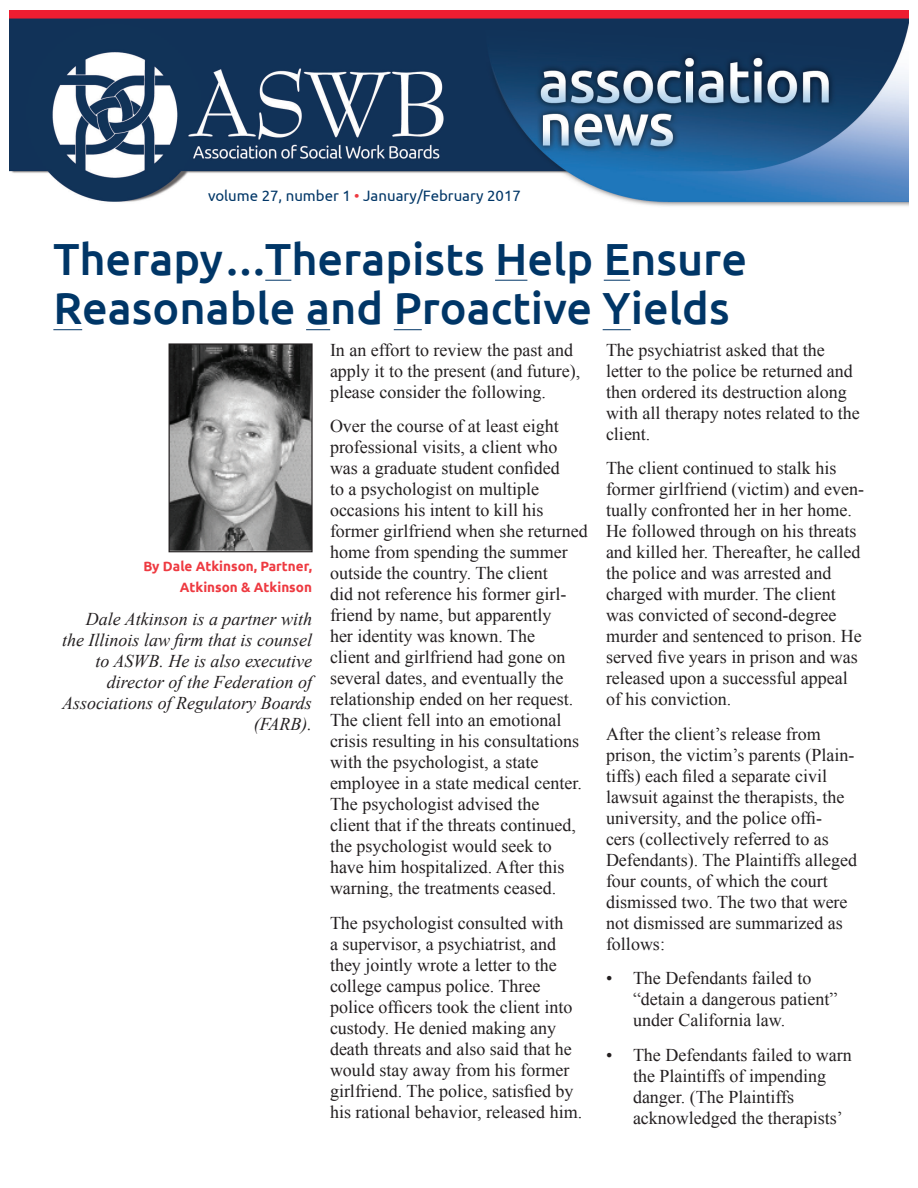
<style>
.page{position:relative;width:918px;height:1188px;background:#fff}
.page>*{position:absolute;margin:0;border:0;box-sizing:border-box;transform-origin:0 0}
.Headline{font:500 45px/49.5px "Ubuntu";color:#003667}
.t1{font:18px/21px "Times New Roman";color:#231f20}
.t2{font:italic 18px/21px "Times New Roman";color:#231f20;text-align:right}
.t3{font:15px "Ubuntu";color:#003667}
.Byline{font:700 13.5px/21px "Ubuntu";color:#ee3a41;text-align:right}
.s1{color:#ee3a41}
</style>
<div class="page">
<img style="left:9px;top:11px;width:900px;height:195px">
<img style="left:171px;top:345px;width:140px;height:205px">
<div style="left:169px;top:343px;width:144px;height:209px;border:1px solid #231f20"></div>
<svg style="left:265px;top:280px;width:26px;height:1px"></svg>
<hr style="left:495px;top:280px;width:32px;height:1px;background:#003667">
<svg style="left:604px;top:280px;width:26px;height:1px"></svg>
<svg style="left:53px;top:329px;width:29px;height:1px"></svg>
<svg style="left:306px;top:329px;width:24px;height:1px"></svg>
<svg style="left:394px;top:329px;width:28px;height:1px"></svg>
<svg style="left:603px;top:329px;width:28px;height:1px"></svg>
<p class="t3" style="left:208px;top:187px;width:314px">volume 27, number 1 <span class="s1">•</span> January/February 2017</p>
<p class="Headline" style="left:53px;top:232px;width:695px">Therapy…Therapists Help Ensure<br>Reasonable and Proactive Yields</p>
<p class="Byline" style="left:143px;top:555px;width:170px">By Dale Atkinson, Partner,<br>Atkinson &amp; Atkinson</p>
<p class="t2" style="left:62px;top:608px;width:252px">Dale Atkinson is a partner with the Illinois law firm that is counsel to ASWB. He is also executive director of the Federation of<br>Associations of Regulatory Boards (FARB).</p>
<p class="t1" style="left:330px;top:339px;width:252px">In an effort to review the past and apply it to the present (and future), please consider the following.</p>
<p class="t1" style="left:330px;top:415px;width:259px">Over the course of at least eight professional visits, a client who was a graduate student confided<br>to a psychologist on multiple occasions his intent to kill his former girlfriend when she returned home from spending the summer outside the country. The client<br>did not reference his former girl&shy;friend by name, but apparently<br>her identity was known. The<br>client and girlfriend had gone on several dates, and eventually the relationship ended on her request.<br>The client fell into an emotional crisis resulting in his consultations with the psychologist, a state employee in a state medical center.<br>The psychologist advised the<br>client that if the threats continued, the psychologist would seek to have him hospitalized. After this warning, the treatments ceased.</p>
<p class="t1" style="left:330px;top:912px;width:254px">The psychologist consulted with<br>a supervisor, a psychiatrist, and they jointly wrote a letter to the college campus police. Three police officers took the client into custody. He denied making any death threats and also said that he would stay away from his former girlfriend. The police, satisfied by his rational behavior, released him.</p>
<p class="t1" style="left:606px;top:339px;width:255px">The psychiatrist asked that the letter to the police be returned and then ordered its destruction along with all therapy notes related to the client.</p>
<p class="t1" style="left:606px;top:457px;width:259px">The client continued to stalk his former girlfriend (victim) and even&shy;tually confronted her in her home.<br>He followed through on his threats and killed her. Thereafter, he called the police and was arrested and charged with murder. The client was convicted of second-degree murder and sentenced to prison. He served five years in prison and was released upon a successful appeal of his conviction.</p>
<p class="t1" style="left:606px;top:723px;width:253px">After the client’s release from prison, the victim’s parents (Plain&shy;tiffs) each filed a separate civil lawsuit against the therapists, the university, and the police offi-<br>cers (collectively referred to as<br>Defendants). The Plaintiffs alleged four counts, of which the court dismissed two. The two that were not dismissed are summarized as follows:</p>
<p class="t1" style="left:633px;top:967px;width:206px;text-indent:-27px">• The Defendants failed to “detain a dangerous patient” under California law.</p>
<p class="t1" style="left:633px;top:1044px;width:220px;text-indent:-27px">• The Defendants failed to warn the Plaintiffs of impending danger. (The Plaintiffs acknowledged the therapists’</p>
</div>
